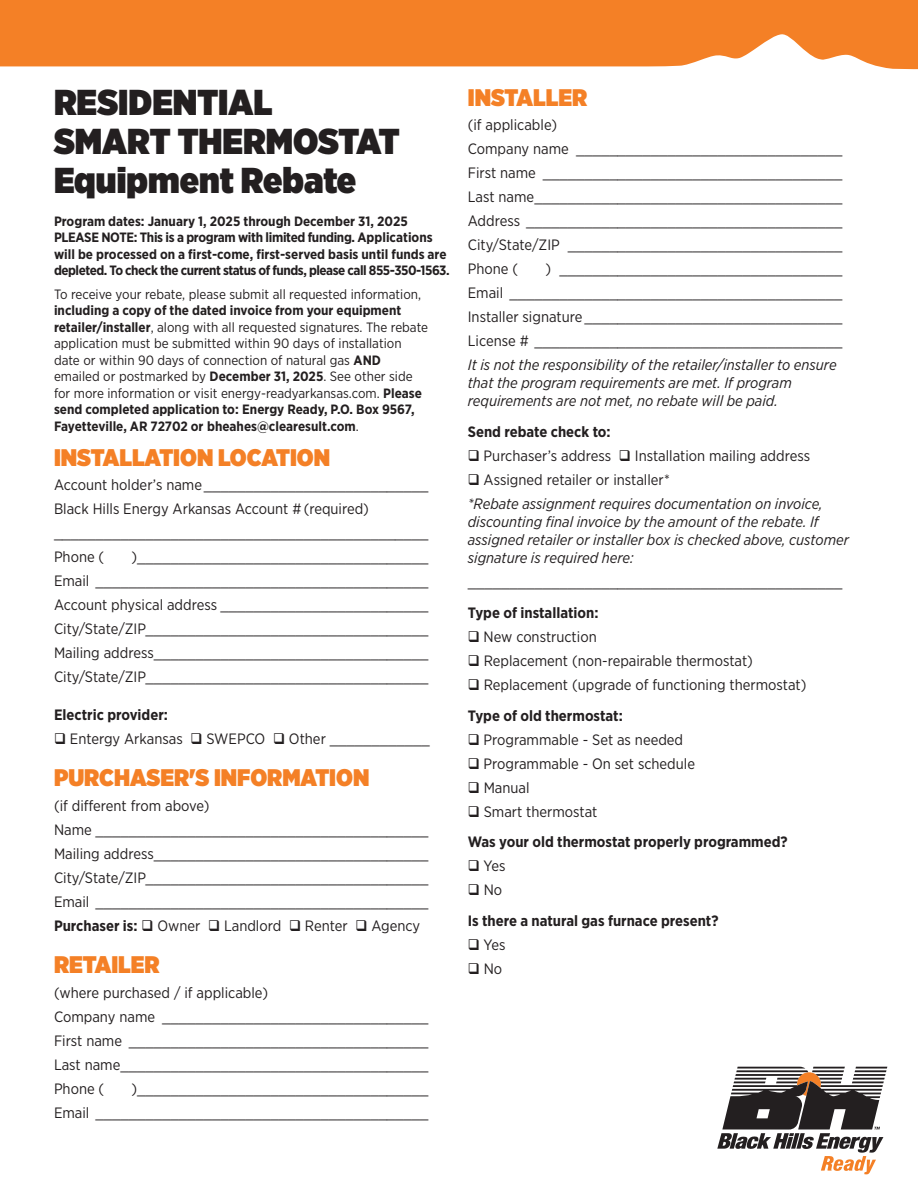
<style>
.page{position:relative;width:918px;height:1188px;background:#fff}
.page>*{position:absolute;margin:0;border:0;box-sizing:border-box;transform-origin:0 0}
.LARGE_PAGE_TITLE_HEADER_BLACK{font:900 36px/39px "Gotham Narrow";color:#231f20}
.FORM_AND_BODY_HEADER_ORANGE{font:900 24px "Gotham Narrow";color:#f48026}
.FORM_TAG_LINE{font:900 24px "Gotham Narrow";color:#f48026}
.FORM_TAG_LINE-2{font:15px/24px "Gotham Narrow";color:#231f20}
.FORM_TAG_LINE-3{font:italic 15px/18px "Gotham Narrow";color:#231f20}
.BLACK_FORM_SUBHEAD_BOLD_TEXT{font:700 15px "Gotham Narrow";color:#231f20}
.FORM_TAG_LINE-4{font:700 15px "Gotham Narrow";color:#231f20}
.GENERAL_PARAGRAPH{font:13.5px/16.5px "Gotham Narrow";color:#231f20}
.GENERAL_PARAGRAPH-2{font:700 13.5px/16.5px "Gotham Narrow";letter-spacing:-.015em;color:#231f20}
.s1{font-weight:700}
</style>
<div class="page">
<svg style="left:0;top:0;width:918px;height:69px;background:#f48936"></svg>
<svg style="left:717px;top:1067px;width:170px;height:107px"></svg>
<p class="LARGE_PAGE_TITLE_HEADER_BLACK" style="left:54px;top:82px;width:347px">RESIDENTIAL<br>SMART THERMOSTAT<br>Equipment Rebate</p>
<p class="FORM_AND_BODY_HEADER_ORANGE" style="left:468px;top:81px;width:121px">INSTALLER</p>
<p class="FORM_TAG_LINE-2" style="left:468px;top:112px;width:91px">(if applicable)</p>
<p class="FORM_TAG_LINE-2" style="left:468px;top:136px;width:376px">Company name ________________________________</p>
<p class="FORM_TAG_LINE-2" style="left:468px;top:160px;width:376px">First name ____________________________________</p>
<p class="FORM_TAG_LINE-2" style="left:468px;top:184px;width:376px">Last name_____________________________________</p>
<p class="FORM_TAG_LINE-2" style="left:468px;top:208px;width:376px">Address ______________________________________</p>
<p class="FORM_TAG_LINE-2" style="left:468px;top:232px;width:376px">City/State/ZIP _________________________________</p>
<p class="FORM_TAG_LINE-2" style="left:468px;top:256px;width:52px">Phone (</p>
<p class="FORM_TAG_LINE-2" style="left:545px;top:256px;width:299px">) __________________________________</p>
<p class="FORM_TAG_LINE-2" style="left:468px;top:280px;width:376px">Email ________________________________________</p>
<p class="FORM_TAG_LINE-2" style="left:468px;top:304px;width:376px">Installer signature_______________________________</p>
<p class="FORM_TAG_LINE-2" style="left:468px;top:328px;width:376px">License # _____________________________________</p>
<p class="FORM_TAG_LINE-3" style="left:468px;top:356px;width:370px">It is not the responsibility of the retailer/installer to ensure that the program requirements are met. If program requirements are not met, no rebate will be paid.</p>
<p class="FORM_TAG_LINE-4" style="left:468px;top:422px;width:144px">Send rebate check to:</p>
<p class="FORM_TAG_LINE-2" style="left:468px;top:444px;width:344px">❑ Purchaser’s address ❑ Installation mailing address</p>
<p class="FORM_TAG_LINE-2" style="left:468px;top:468px;width:203px">❑ Assigned retailer or installer*</p>
<p class="FORM_TAG_LINE-3" style="left:468px;top:495px;width:356px">*Rebate assignment requires documentation on invoice,</p>
<p class="FORM_TAG_LINE-3" style="left:468px;top:513px;width:383px">discounting final invoice by the amount of the rebate. If assigned retailer or installer box is checked above, customer signature is required here:</p>
<p class="FORM_TAG_LINE-2" style="left:468px;top:570px;width:376px">_____________________________________________</p>
<p class="BLACK_FORM_SUBHEAD_BOLD_TEXT" style="left:468px;top:603px;width:132px">Type of installation:</p>
<p class="FORM_TAG_LINE-2" style="left:468px;top:624px;width:130px">❑ New construction</p>
<p class="FORM_TAG_LINE-2" style="left:468px;top:648px;width:287px">❑ Replacement (non-repairable thermostat)</p>
<p class="FORM_TAG_LINE-2" style="left:468px;top:672px;width:340px">❑ Replacement (upgrade of functioning thermostat)</p>
<p class="BLACK_FORM_SUBHEAD_BOLD_TEXT" style="left:468px;top:706px;width:157px">Type of old thermostat:</p>
<p class="FORM_TAG_LINE-2" style="left:468px;top:727px;width:217px">❑ Programmable - Set as needed</p>
<p class="FORM_TAG_LINE-2" style="left:468px;top:751px;width:229px">❑ Programmable - On set schedule</p>
<p class="FORM_TAG_LINE-2" style="left:468px;top:775px;width:63px">❑ Manual</p>
<p class="FORM_TAG_LINE-2" style="left:468px;top:799px;width:131px">❑ Smart thermostat</p>
<p class="BLACK_FORM_SUBHEAD_BOLD_TEXT" style="left:468px;top:832px;width:321px">Was your old thermostat properly programmed?</p>
<p class="FORM_TAG_LINE-2" style="left:468px;top:854px;width:39px">❑ Yes</p>
<p class="FORM_TAG_LINE-2" style="left:468px;top:878px;width:36px">❑ No</p>
<p class="BLACK_FORM_SUBHEAD_BOLD_TEXT" style="left:468px;top:911px;width:252px">Is there a natural gas furnace present?</p>
<p class="FORM_TAG_LINE-2" style="left:468px;top:933px;width:39px">❑ Yes</p>
<p class="FORM_TAG_LINE-2" style="left:468px;top:957px;width:36px">❑ No</p>
<p class="GENERAL_PARAGRAPH-2" style="left:54px;top:213px;width:355px">Program dates: January 1, 2025 through December 31, 2025</p>
<p class="GENERAL_PARAGRAPH-2" style="left:54px;top:229px;width:397px">PLEASE NOTE: This is a program with limited funding. Applications will be processed on a first-come, first-served basis until funds are depleted. To check the current status of funds, please call 855-350-1563.</p>
<p class="GENERAL_PARAGRAPH" style="left:54px;top:285px;width:376px">To receive your rebate, please submit all requested information, <span class="s1">including a copy of the dated invoice from your equipment retailer/installer</span>, along with all requested signatures. The rebate application must be submitted within 90 days of installation date or within 90 days of connection of natural gas <span class="s1">AND </span>emailed or postmarked by <span class="s1">December 31, 2025</span>. See other side for more information or visit energy-readyarkansas.com. <span class="s1">Please send completed application to: Energy Ready, P.O. Box 9567, Fayetteville, AR 72702 or bheahes@clearesult.com</span>.</p>
<p class="FORM_AND_BODY_HEADER_ORANGE" style="left:54px;top:441px;width:278px">INSTALLATION LOCATION</p>
<p class="FORM_TAG_LINE-2" style="left:54px;top:473px;width:376px">Account holder’s name ___________________________</p>
<p class="FORM_TAG_LINE-2" style="left:54px;top:497px;width:376px">Black Hills Energy Arkansas Account # (required) _____________________________________________</p>
<p class="FORM_TAG_LINE-2" style="left:54px;top:545px;width:52px">Phone (</p>
<p class="FORM_TAG_LINE-2" style="left:132px;top:545px;width:299px">)___________________________________</p>
<p class="FORM_TAG_LINE-2" style="left:54px;top:569px;width:376px">Email ________________________________________</p>
<p class="FORM_TAG_LINE-2" style="left:54px;top:593px;width:376px">Account physical address _________________________</p>
<p class="FORM_TAG_LINE-2" style="left:54px;top:617px;width:376px">City/State/ZIP__________________________________</p>
<p class="FORM_TAG_LINE-2" style="left:54px;top:641px;width:376px">Mailing address_________________________________</p>
<p class="FORM_TAG_LINE-2" style="left:54px;top:665px;width:376px">City/State/ZIP__________________________________</p>
<p class="FORM_TAG_LINE-4" style="left:54px;top:705px;width:116px">Electric provider:</p>
<p class="FORM_TAG_LINE-2" style="left:54px;top:726px;width:377px">❑ Entergy Arkansas ❑ SWEPCO ❑ Other ____________</p>
<p class="FORM_TAG_LINE" style="left:54px;top:761px;width:317px">PURCHASER'S INFORMATION</p>
<p class="FORM_TAG_LINE-2" style="left:54px;top:793px;width:157px">(if different from above)</p>
<p class="FORM_TAG_LINE-2" style="left:54px;top:817px;width:376px">Name ________________________________________</p>
<p class="FORM_TAG_LINE-2" style="left:54px;top:841px;width:376px">Mailing address_________________________________</p>
<p class="FORM_TAG_LINE-2" style="left:54px;top:865px;width:376px">City/State/ZIP__________________________________</p>
<p class="FORM_TAG_LINE-2" style="left:54px;top:889px;width:376px">Email ________________________________________</p>
<p class="FORM_TAG_LINE-2" style="left:54px;top:913px;width:368px"><span class="s1">Purchaser is:</span> ❑ Owner ❑ Landlord ❑ Renter ❑ Agency</p>
<p class="FORM_AND_BODY_HEADER_ORANGE" style="left:54px;top:948px;width:107px">RETAILER</p>
<p class="FORM_TAG_LINE-2" style="left:54px;top:980px;width:216px">(where purchased / if applicable)</p>
<p class="FORM_TAG_LINE-2" style="left:54px;top:1004px;width:376px">Company name ________________________________</p>
<p class="FORM_TAG_LINE-2" style="left:54px;top:1028px;width:376px">First name ____________________________________</p>
<p class="FORM_TAG_LINE-2" style="left:54px;top:1052px;width:376px">Last name_____________________________________</p>
<p class="FORM_TAG_LINE-2" style="left:54px;top:1076px;width:52px">Phone (</p>
<p class="FORM_TAG_LINE-2" style="left:132px;top:1076px;width:299px">)___________________________________</p>
<p class="FORM_TAG_LINE-2" style="left:54px;top:1100px;width:376px">Email ________________________________________</p>
</div>
